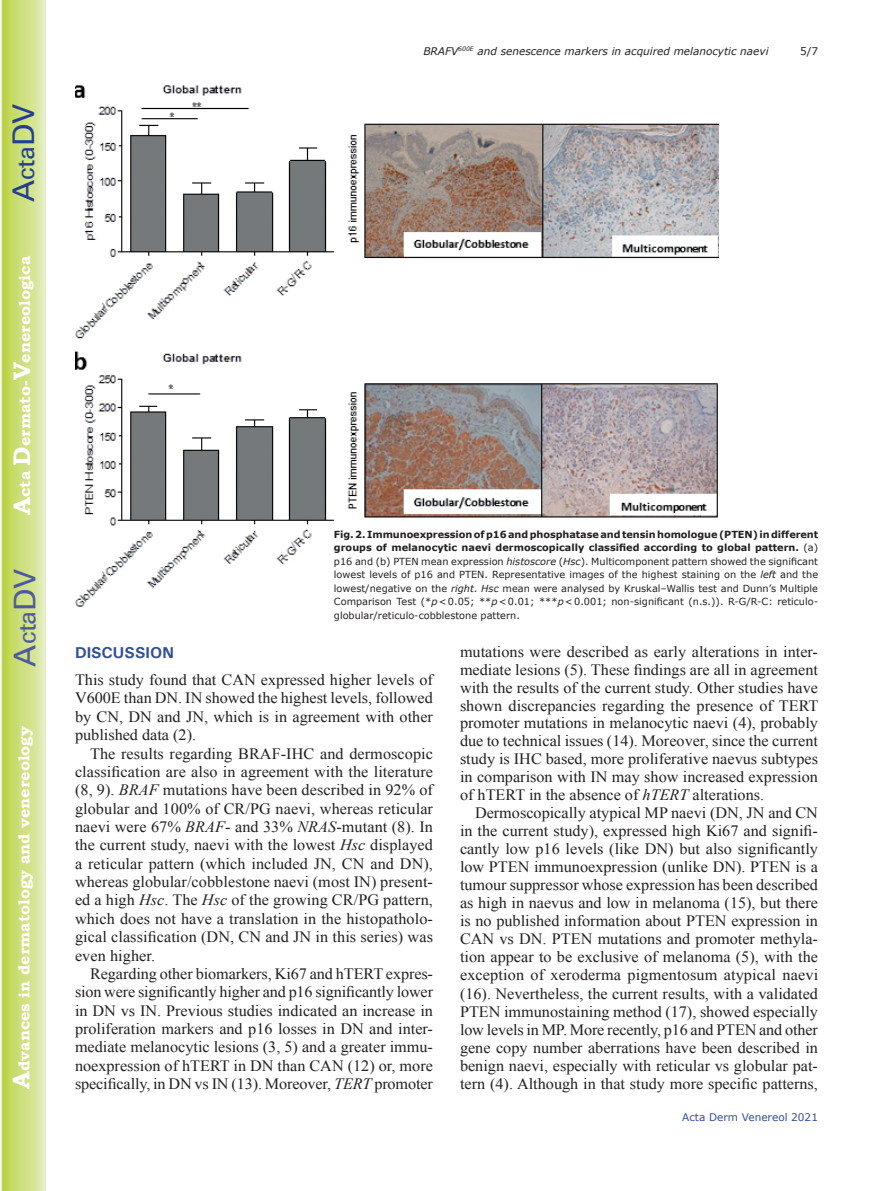
<style>
.page{position:relative;width:893px;height:1191px;background:#fff}
.page>*{position:absolute;margin:0;border:0;box-sizing:border-box;transform-origin:0 0}
.t1{font:30px "Univers";color:#4d5a9e}
.t2{font:30px "Univers";color:#253f8e}
.t3{font:15.75px/18px "Times New Roman";color:#231f20;text-align:justify}
.t4{font:700 15.75px "Bookman Old Style";color:#fff}
.t5{font:700 15.75px "Univers";color:#324f95}
.t6{font:italic 10.5px "Verdana";color:#231f20}
.t7{font:10.5px "Verdana";color:#324f95}
.t8{font:10.5px "Verdana";color:#231f20}
.t9{font:9.75px/13.5px "Verdana";color:#231f20;text-align:justify}
.s1{font-size:24px}
.s2{font-weight:700}
.s3{font-style:italic}
</style>
<div class="page">
<svg style="left:1px;top:0;width:45px;height:1191px;background:#cfe084"></svg>
<img style="left:75px;top:85px;width:644px;height:522px">
<h1 class="t2" style="left:6px;top:202px;width:100px;rotate:-90deg">A<span class="s1">cta</span>DV</h1>
<p class="t4" style="left:15px;top:515px;width:260px;rotate:-90deg"><span class="s1">A</span>cta <span class="s1">D</span>ermato-<span class="s1">V</span>enereologica</p>
<h1 class="t1" style="left:7px;top:666px;width:100px;rotate:-90deg">A<span class="s1">cta</span>DV</h1>
<p class="t4" style="left:15px;top:1088px;width:364px;rotate:-90deg"><span class="s1">A</span>dvances in dermatology and venereology</p>
<p class="t6" style="left:423px;top:44px;width:347px">BRAFV<sup>600E</sup> and senescence markers in acquired melanocytic naevi</p>
<p class="t8" style="left:800px;top:44px;width:20px">5/7</p>
<p class="t9" style="left:334px;top:527px;width:486px"><span class="s2">Fig. 2. Immunoexpression of p16 and phosphatase and tensin homologue (PTEN) in different groups of melanocytic naevi dermoscopically classified according to global pattern.</span> (a) p16 and (b) PTEN mean expression <span class="s3">histoscore</span> (<span class="s3">Hsc</span>). Multicomponent pattern showed the significant lowest levels of p16 and PTEN. Representative images of the highest staining on the <span class="s3">left</span> and the lowest/negative on the <span class="s3">right</span>. <span class="s3">Hsc</span> mean were analysed by Kruskal–Wallis test and Dunn’s Multiple Comparison Test (*<span class="s3">p</span>&lt;0.05; **<span class="s3">p</span>&lt;0.01; ***<span class="s3">p</span>&lt;0.001; non-significant (n.s.)). R-G/R-C: reticulo&shy;globular/reticulo-cobblestone pattern.</p>
<p class="t5" style="left:75px;top:642px;width:100px">DISCUSSION</p>
<p class="t3" style="left:75px;top:670px;width:359px;line-height:18.5px">This study found that CAN expressed higher levels of V600E than DN. IN showed the highest levels, followed by CN, DN and JN, which is in agreement with other published data (2).</p>
<p class="t3" style="left:75px;top:744px;width:360px;text-indent:15px">The results regarding BRAF-IHC and dermoscopic classification are also in agreement with the literature (8, 9). <span class="s3">BRAF</span> mutations have been described in 92% of globular and 100% of CR/PG naevi, whereas reticular naevi were 67% <span class="s3">BRAF</span>- and 33% <span class="s3">NRAS</span>-mutant (8). In the current study, naevi with the lowest <span class="s3">Hsc</span> displayed a reticular pattern (which included JN, CN and DN), whereas globular/cobblestone naevi (most IN) present&shy;ed a high <span class="s3">Hsc</span>. The <span class="s3">Hsc</span> of the growing CR/PG pattern, which does not have a translation in the histopatholo&shy;gical classification (DN, CN and JN in this series) was even higher.</p>
<p class="t3" style="left:75px;top:964px;width:360px;text-indent:15px">Regarding other biomarkers, Ki67 and hTERT expres&shy;sion were significantly higher and p16 significantly lower in DN vs IN. Previous studies indicated an increase in proliferation markers and p16 losses in DN and inter&shy;mediate melanocytic lesions (3, 5) and a greater immu&shy;noexpression of hTERT in DN than CAN (12) or, more specifically, in DN vs IN (13). Moreover, <span class="s3">TERT</span> promoter</p>
<p class="t3" style="left:460px;top:642px;width:360px">mutations were described as early alterations in inter&shy;mediate lesions (5). These findings are all in agreement with the results of the current study. Other studies have shown discrepancies regarding the presence of TERT promoter mutations in melanocytic naevi (4), probably due to technical issues (14). Moreover, since the current study is IHC based, more proliferative naevus subtypes in comparison with IN may show increased expression of hTERT in the absence of <span class="s3">hTERT</span> alterations.</p>
<p class="t3" style="left:460px;top:804px;width:360px;text-indent:15px">Dermoscopically atypical MP naevi (DN, JN and CN in the current study), expressed high Ki67 and signifi&shy;cantly low p16 levels (like DN) but also significantly low PTEN immunoexpression (unlike DN). PTEN is a tumour suppressor whose expression has been described as high in naevus and low in melanoma (15), but there is no published information about PTEN expression in CAN vs DN. PTEN mutations and promoter methyla&shy;tion appear to be exclusive of melanoma (5), with the exception of xeroderma pigmentosum atypical naevi (16). Nevertheless, the current results, with a validated PTEN immunostaining method (17), showed especially low levels in MP. More recently, p16 and PTEN and other gene copy number aberrations have been described in benign naevi, especially with reticular vs globular pat&shy;tern (4). Although in that study more specific patterns,</p>
<p class="t7" style="left:682px;top:1110px;width:137px">Acta Derm Venereol 2021</p>
</div>
